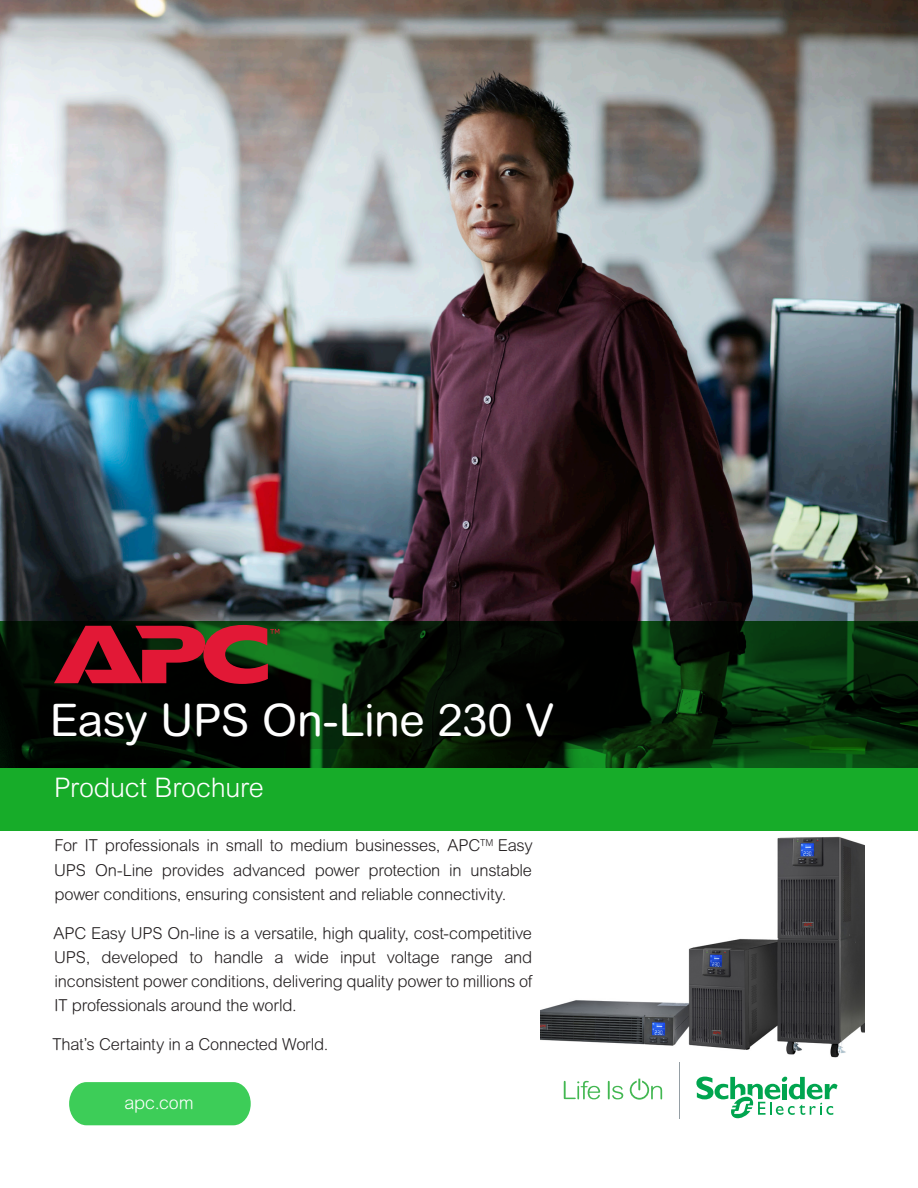
<style>
.page{position:relative;width:918px;height:1188px;background:#fff}
.page>*{position:absolute;margin:0;border:0;box-sizing:border-box;transform-origin:0 0}
.Cover_Headline{font:45px "Arial Rounded MT Pro";letter-spacing:-.01em;color:#fff}
.Tabel_Body_Center{font:300 27px "Arial MT Std";letter-spacing:-.01em;color:#fff}
.Cover_Capsule{font:300 18px "Arial Rounded MT Pro";letter-spacing:-.005em;color:#fff}
.t1{font:300 16.5px/24.2px "Arial Rounded MT Pro";letter-spacing:-.015em;color:#231f20;text-align:justify}
</style>
<div class="page">
<img style="left:540px;top:836px;width:324px;height:222px">
<img style="left:0;top:0;width:918px;height:750px">
<svg style="left:0;top:750px;width:918px;height:81px;background:#138e21"></svg>
<svg style="left:0;top:622px;width:918px;height:127px;background:#051c07"></svg>
<div style="left:69px;top:1082px;width:182px;height:43px;background:#3dcd58"></div>
<svg style="left:564px;top:1081px;width:36px;height:18px"></svg>
<svg style="left:608px;top:1081px;width:15px;height:18px"></svg>
<svg style="left:630px;top:1079px;width:32px;height:21px"></svg>
<svg style="left:696px;top:1076px;width:142px;height:43px"></svg>
<hr style="left:679px;top:1062px;width:1px;height:57px;background:#959ea4">
<svg style="left:54px;top:625px;width:225px;height:59px;background:#7d1c21"></svg>
<p class="Cover_Headline" style="left:50px;top:693px;width:506px">Easy UPS On-Line 230 V</p>
<p class="Tabel_Body_Center" style="left:54px;top:772px;width:212px">Product Brochure</p>
<p class="t1" style="left:54px;top:834px;width:480px">For IT professionals in small to medium businesses, APC<sup>TM</sup> Easy UPS On-Line provides advanced power protection in unstable power conditions, ensuring consistent and reliable connectivity.</p>
<p class="t1" style="left:53px;top:921px;width:481px">APC Easy UPS On-line is a versatile, high quality, cost-competitive UPS, developed to handle a wide input voltage range and inconsistent power conditions, delivering quality power to millions of IT professionals around the world.</p>
<p class="t1" style="left:53px;top:1033px;width:278px">That’s Certainty in a Connected World.</p>
<p class="Cover_Capsule" style="left:124px;top:1092px;width:71px">apc.com</p>
</div>
